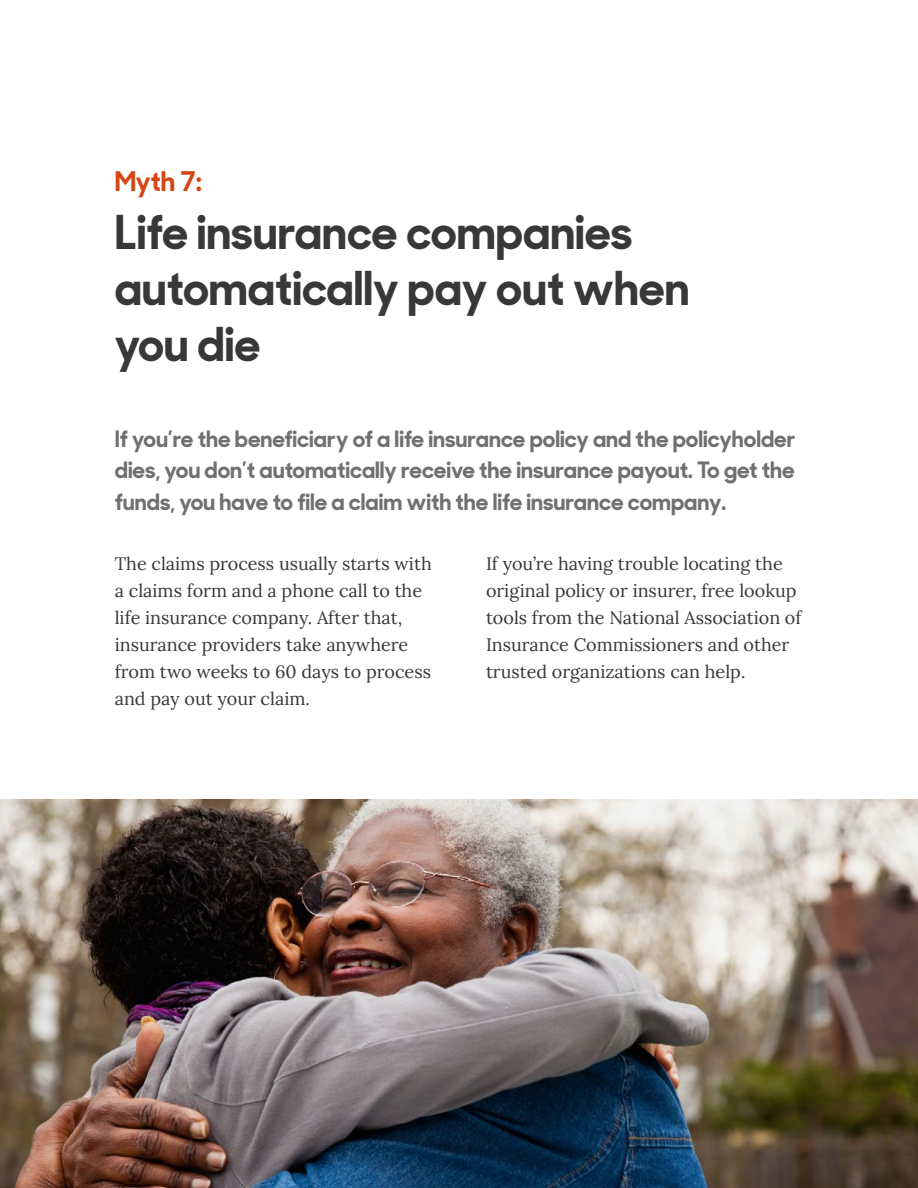
<style>
.page{position:relative;width:918px;height:1188px;background:#fff}
.page>*{position:absolute;margin:0;border:0;box-sizing:border-box;transform-origin:0 0}
.t1{font:700 46.5px/55.5px "Sharp Sans Display No 1";color:#383838}
.t2{font:700 27px "Sharp Sans Display No 1";color:#d44513}
.t3{font:700 22.5px/31.5px "Sharp Sans Display No 1";color:#707070;text-align:justify}
.t4{font:18px/27px "Lora";color:#383838}
</style>
<div class="page">
<img style="left:0;top:799px;width:918px;height:389px">
<h2 class="t2" style="left:115px;top:159px;width:88px">Myth 7:</h2>
<h1 class="t1" style="left:115px;top:201px;width:576px">Life insurance companies automatically pay out when you die</h1>
<p class="t3" style="left:115px;top:421px;width:682px">If you’re the beneficiary of a life insurance policy and the policyholder dies, you don’t automatically receive the insurance payout. To get the funds, you have to file a claim with the life insurance company.</p>
<p class="t4" style="left:115px;top:549px;width:319px">The claims process usually starts with a claims form and a phone call to the life insurance company. After that, insurance providers take anywhere from two weeks to 60 days to process and pay out your claim.</p>
<p class="t4" style="left:486px;top:549px;width:317px">If you’re having trouble locating the original policy or insurer, free lookup tools from the National Association of Insurance Commissioners and other trusted organizations can help.</p>
</div>
